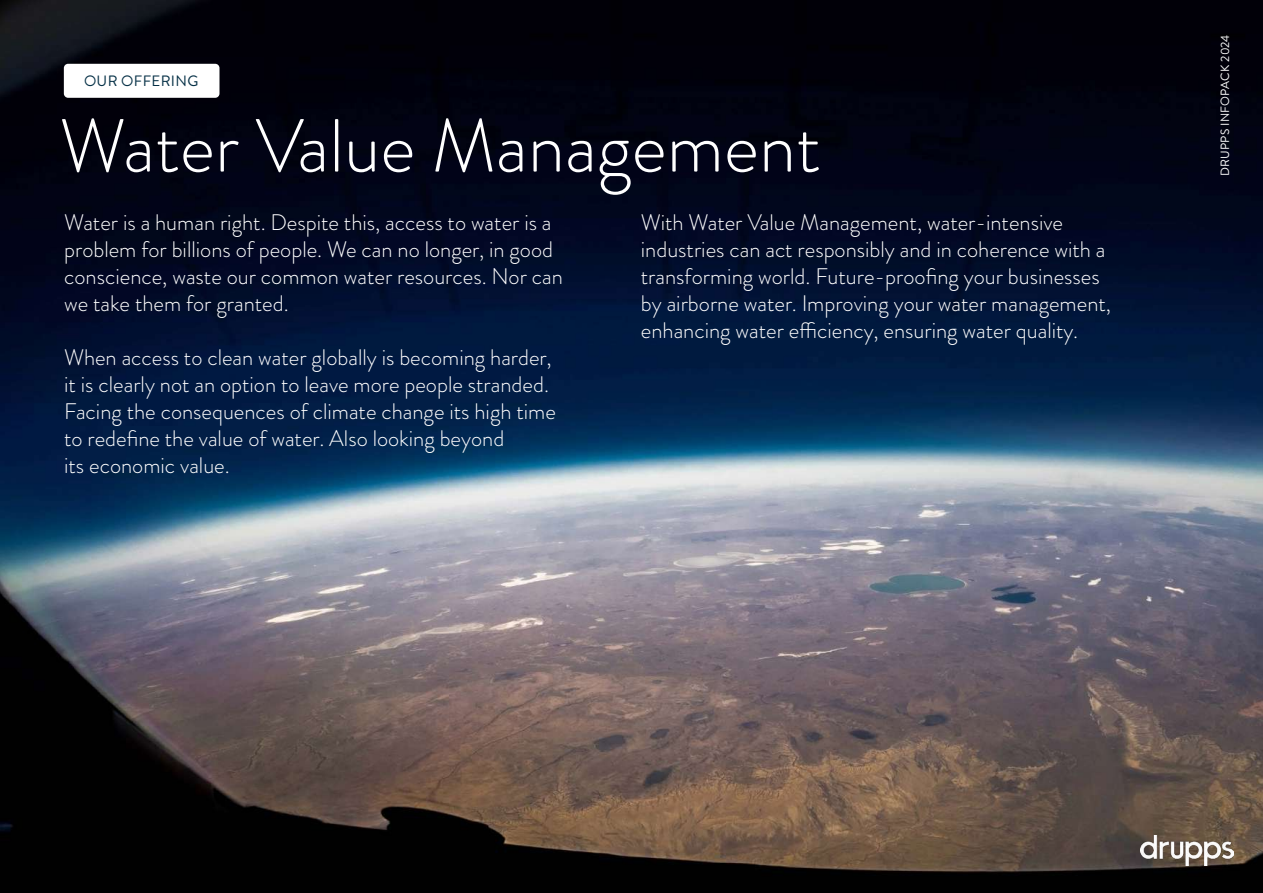
<style>
.page{position:relative;width:1263px;height:893px;background:#fff}
.page>*{position:absolute;margin:0;border:0;box-sizing:border-box;transform-origin:0 0}
.t1{font:300 75px "Brandon Grotesque";color:#fff}
.t2{font:300 22.5px/27px "Brandon Grotesque";color:#fff}
.t3{font:15px "Brandon Grotesque";letter-spacing:.02em;color:#042f45}
.t4{font:12px "Brandon Grotesque";letter-spacing:.02em;color:#fff}
</style>
<div class="page">
<img style="left:0;top:0;width:1263px;height:893px">
<img style="left:1140px;top:835px;width:93px;height:30px">
<div style="left:64px;top:64px;width:155px;height:34px;background:#fff;border-radius:4px"></div>
<p class="t3" style="left:84px;top:71px;width:116px">OUR OFFERING</p>
<h1 class="t1" style="left:59px;top:95px;width:763px">Water Value Management</h1>
<p class="t2" style="left:64px;top:209px;width:500px">Water is a human right. Despite this, access to water is a problem for billions of people. We can no longer, in good conscience, waste our common water resources. Nor can we take them for granted.</p>
<p class="t2" style="left:64px;top:344px;width:493px">When access to clean water globally is becoming harder, it is clearly not an option to leave more people stranded.<br>Facing the consequences of climate change its high time to redefine the value of water. Also looking beyond<br>its economic value.</p>
<p class="t2" style="left:641px;top:209px;width:472px">With Water Value Management, water-intensive industries can act responsibly and in coherence with a transforming world. Future-proofing your businesses by airborne water. Improving your water management, enhancing water efficiency, ensuring water quality.</p>
<p class="t4" style="left:1216px;top:176px;width:143px;rotate:-90deg">DRUPPS INFOPACK 2024</p>
</div>
